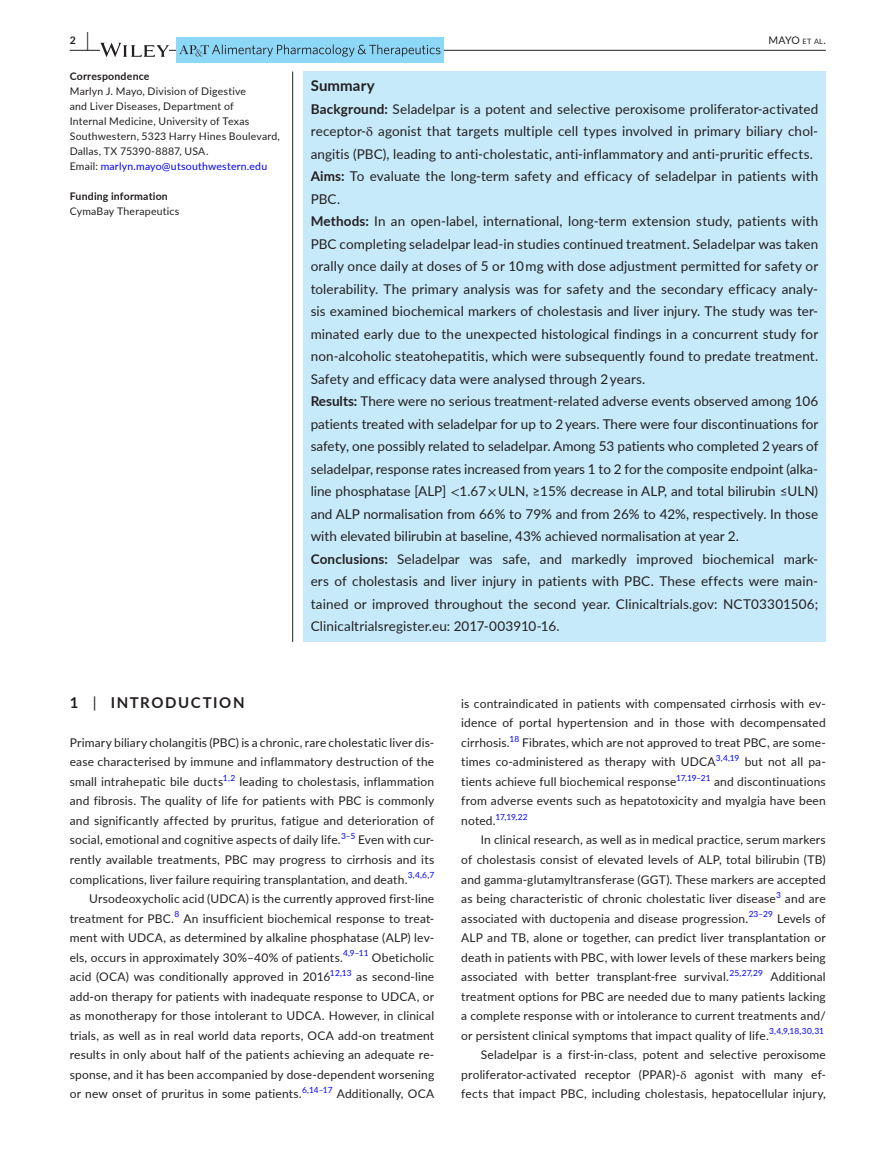
<style>
.page{position:relative;width:893px;height:1174px;background:#fff}
.page>*{position:absolute;margin:0;border:0;box-sizing:border-box;transform-origin:0 0}
.t1{font:700 15px "Lato";letter-spacing:.1em;color:#231f20}
.t2{font:700 15px "Lato";letter-spacing:.01em;color:#231f20}
.t3{font:13.5px/22.5px "Lato";letter-spacing:.005em;color:#231f20}
.t4{font:12px/19.5px "Lato";letter-spacing:.015em;color:#231f20;text-align:right}
.t5{font:10.5px/15px "Lato";letter-spacing:.02em;color:#231f20}
.t6{font:700 10.5px "Lato";letter-spacing:.02em;color:#231f20}
.t7{font:8.4px "Lato";letter-spacing:-.015em;color:#00f}
.s1{font-size:19.5px}
.s2{font-size:7.35px}
.s3{font-style:inherit}
.s4{color:#00f}
.s5{font-weight:700}
.s6{font-family:"STIX"}
.s7{font-weight:400}
.s8{font-size:12px;color:#231f20}
</style>
<div class="page">
<hr style="left:70px;top:50px;width:756px;height:1px;background:#231f20">
<svg style="left:100px;top:43px;width:69px;height:14px"></svg>
<div style="left:177px;top:38px;width:267px;height:25px;background:#8dd7f7"></div>
<svg style="left:179px;top:44px;width:261px;height:13px"></svg>
<div style="left:303px;top:72px;width:523px;height:570px;background:#c6eafa"></div>
<hr style="left:292px;top:72px;width:1px;height:570px;background:#231f20">
<p class="t6" style="left:70px;top:33px;width:21px">2 <span class="s1">|</span></p>
<p class="t5" style="left:768px;top:32px;width:59px">MAYO <span class="s2">et al</span><span class="s3">.</span></p>
<p class="t6" style="left:70px;top:68px;width:81px">Correspondence</p>
<p class="t5" style="left:70px;top:83px;width:212px">Marlyn J. Mayo, Division of Digestive<br>and Liver Diseases, Department of<br>Internal Medicine, University of Texas Southwestern, 5323 Harry Hines Boulevard, Dallas, TX 75390-8887, USA.<br>Email: <span class="s4">marlyn.mayo@utsouthwestern.edu</span></p>
<p class="t6" style="left:70px;top:188px;width:100px">Funding information</p>
<p class="t5" style="left:70px;top:203px;width:111px">CymaBay Therapeutics</p>
<p class="t2" style="left:311px;top:75px;width:66px">Summary</p>
<p class="t3" style="left:311px;top:97px;width:509px"><span class="s5">Background:</span> Seladelpar is a potent and selective peroxisome proliferator-activated receptor-<span class="s6">δ</span> agonist that targets multiple cell types involved in primary biliary chol&shy;angitis (PBC), leading to anti-cholestatic, anti-inflammatory and anti-pruritic effects.<br><span class="s5">Aims:</span> To evaluate the long-term safety and efficacy of seladelpar in patients with PBC.<br><span class="s5">Methods:</span> In an open-label, international, long-term extension study, patients with PBC completing seladelpar lead-in studies continued treatment. Seladelpar was taken orally once daily at doses of 5 or 10 mg with dose adjustment permitted for safety or tolerability. The primary analysis was for safety and the secondary efficacy analy&shy;sis examined biochemical markers of cholestasis and liver injury. The study was ter&shy;minated early due to the unexpected histological findings in a concurrent study for non-alcoholic steatohepatitis, which were subsequently found to predate treatment.<br>Safety and efficacy data were analysed through 2 years.<br><span class="s5">Results:</span> There were no serious treatment-related adverse events observed among 106 patients treated with seladelpar for up to 2 years. There were four discontinuations for safety, one possibly related to seladelpar. Among 53 patients who completed 2 years of seladelpar, response rates increased from years 1 to 2 for the composite endpoint (alka&shy;line phosphatase [ALP] <span class="s6">&lt;</span>1.67 <span class="s6">×</span> ULN, ≥15% decrease in ALP, and total bilirubin ≤ULN) and ALP normalisation from 66% to 79% and from 26% to 42%, respectively. In those with elevated bilirubin at baseline, 43% achieved normalisation at year 2.<br><span class="s5">Conclusions:</span> Seladelpar was safe, and markedly improved biochemical mark&shy;ers of cholestasis and liver injury in patients with PBC. These effects were main&shy;tained or improved throughout the second year. Clinicaltrials.gov: NCT03301506; Clinicaltrialsregister.eu: 2017-003910-16.</p>
<p class="t1" style="left:70px;top:691px;width:176px">1 <span class="s7">|</span> INTRODUCTION</p>
<p class="t4" style="left:70px;top:732px;width:366px;text-align:justify">Primary biliary cholangitis (PBC) is a chronic, rare cholestatic liver dis&shy;ease characterised by immune and inflammatory destruction of the small intrahepatic bile ducts</p>
<p class="t7" style="left:223px;top:771px;width:14px">1,2</p>
<p class="t4" style="left:70px;top:771px;width:366px">leading to cholestasis, inflammation<br>and fibrosis. The quality of life for patients with PBC is commonly and significantly affected by pruritus, fatigue and deterioration of social, emotional and cognitive aspects of daily life.<sup>3–5</sup> Even with cur&shy;rently available treatments, PBC may progress to cirrhosis and its complications, liver failure requiring transplantation, and death.<sup>3,4,6,7<br></sup>Ursodeoxycholic acid (UDCA) is the currently approved first-line treatment for PBC.<sup>8</sup> An insufficient biochemical response to treat&shy;ment with UDCA, as determined by alkaline phosphatase (ALP) lev&shy;els, occurs in approximately 30%–40% of patients.<sup>4,9–11</sup> Obeticholic acid (OCA) was conditionally approved in 2016<sup>12,13</sup> as second-line add-on therapy for patients with inadequate response to UDCA, or as monotherapy for those intolerant to UDCA. However, in clinical trials, as well as in real world data reports, OCA add-on treatment results in only about half of the patients achieving an adequate re&shy;sponse, and it has been accompanied by dose-dependent worsening or new onset of pruritus in some patients.<sup>6,14–17</sup> Additionally, OCA</p>
<p class="t4" style="left:461px;top:693px;width:366px;text-align:justify">is contraindicated in patients with compensated cirrhosis with ev&shy;idence of portal hypertension and in those with decompensated cirrhosis.</p>
<p class="t7" style="left:509px;top:732px;width:11px">18</p>
<p class="t4" style="left:461px;top:732px;width:366px;text-align:left;text-indent:61px">Fibrates, which are not approved to treat PBC, are some&shy;times co-administered as therapy with UDCA</p>
<p class="t7" style="left:716px;top:752px;width:25px">3,4,19</p>
<p class="t4" style="left:745px;top:752px;width:83px">but not all pa-</p>
<p class="t4" style="left:461px;top:771px;width:217px">tients achieve full biochemical response</p>
<p class="t7" style="left:676px;top:771px;width:36px">17,19–21</p>
<p class="t4" style="left:461px;top:771px;width:366px">and discontinuations<br>from adverse events such as hepatotoxicity and myalgia have been</p>
<p class="t7" style="left:461px;top:810px;width:68px"><span class="s8">noted.</span>17,19,22</p>
<p class="t4" style="left:461px;top:830px;width:366px">In clinical research, as well as in medical practice, serum markers<br>of cholestasis consist of elevated levels of ALP, total bilirubin (TB) and gamma-glutamyltransferase (GGT). These markers are accepted as being characteristic of chronic cholestatic liver disease<sup>3</sup> and are associated with ductopenia and disease progression.<sup>23–29</sup> Levels of ALP and TB, alone or together, can predict liver transplantation or death in patients with PBC, with lower levels of these markers being associated with better transplant-free survival.<sup>25,27,29</sup> Additional treatment options for PBC are needed due to many patients lacking a complete response with or intolerance to current treatments and/ or persistent clinical symptoms that impact quality of life.<sup>3,4,9,18,30,31<br></sup>Seladelpar is a first-in-class, potent and selective peroxisome proliferator-activated receptor (PPAR)-<span class="s6">δ</span> agonist with many ef&shy;fects that impact PBC, including cholestasis, hepatocellular injury,</p>
</div>
